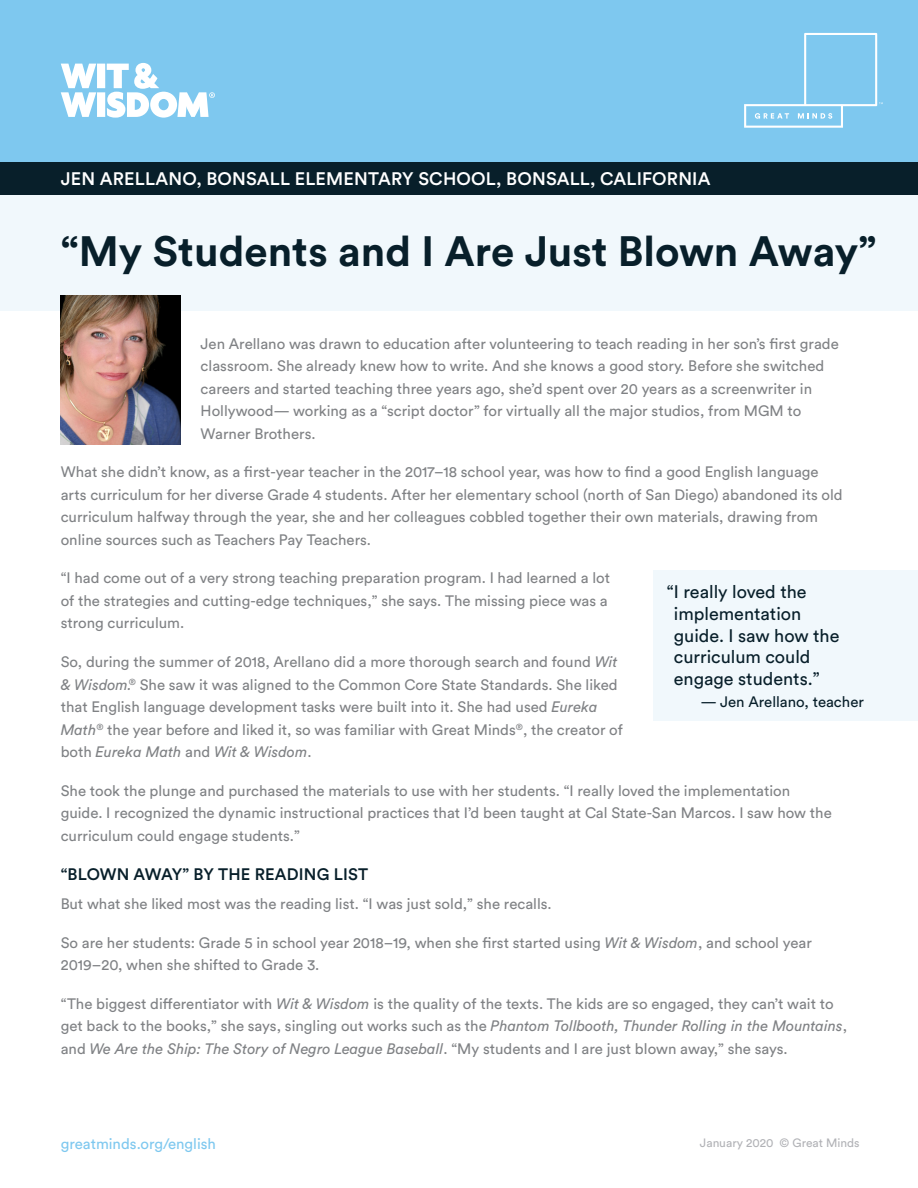
<style>
.page{position:relative;width:918px;height:1188px;background:#fff}
.page>*{position:absolute;margin:0;border:0;box-sizing:border-box;transform-origin:0 0}
.h1__LM{font:700 42px "Circular Std";color:#081f2a}
.t1{font:18px/21.6px "Circular Std";color:#081f2a}
.t2{font:500 18px "Circular Std";letter-spacing:.01em;color:#fff}
.Subhead{font:500 16.5px "Circular Std";letter-spacing:.01em;color:#081f2a}
.Text{font:15px/22.5px "Circular Std";color:#808285}
.t3{font:15px "Circular Std";color:#7ec8ef}
.t4{font:15px "Circular Std";color:#081f2a}
.t5{font:12px "Circular Std";color:#b1b2b6}
.s1{font-style:italic}
</style>
<div class="page">
<div style="left:0;top:77px;width:918px;height:234px;background:#f1f8fc"></div>
<div style="left:0;top:0;width:918px;height:162px;background:#7ec8ef"></div>
<svg style="left:61px;top:63px;width:154px;height:55px"></svg>
<svg style="left:744px;top:33px;width:139px;height:95px"></svg>
<div style="left:0;top:162px;width:918px;height:32px;background:#081f2a"></div>
<img style="left:61px;top:296px;width:119px;height:149px">
<div style="left:653px;top:570px;width:265px;height:151px;background:#f1f8fc"></div>
<p class="t2" style="left:61px;top:168px;width:651px">JEN ARELLANO, BONSALL ELEMENTARY SCHOOL, BONSALL, CALIFORNIA</p>
<p class="h1__LM" style="left:61px;top:224px;width:817px">“My Students and I Are Just Blown Away”</p>
<p class="Text" style="left:201px;top:332px;width:640px">Jen Arellano was drawn to education after volunteering to teach reading in her son’s first grade classroom. She already knew how to write. And she knows a good story. Before she switched careers and started teaching three years ago, she’d spent over 20 years as a screenwriter in Hollywood— working as a “script doctor” for virtually all the major studios, from MGM to Warner Brothers.</p>
<p class="Text" style="left:61px;top:461px;width:784px">What she didn’t know, as a first-year teacher in the 2017–18 school year, was how to find a good English language arts curriculum for her diverse Grade 4 students. After her elementary school (north of San Diego) abandoned its old curriculum halfway through the year, she and her colleagues cobbled together their own materials, drawing from online sources such as Teachers Pay Teachers.</p>
<p class="Text" style="left:61px;top:567px;width:551px">“I had come out of a very strong teaching preparation program. I had learned a lot of the strategies and cutting-edge techniques,” she says. The missing piece was a strong curriculum.</p>
<p class="Text" style="left:61px;top:650px;width:564px">So, during the summer of 2018, Arellano did a more thorough search and found <span class="s1">Wit &amp; Wisdom.</span><sup>®</sup> She saw it was aligned to the Common Core State Standards. She liked that English language development tasks were built into it. She had used <span class="s1">Eureka Math</span><sup>®</sup> the year before and liked it, so was familiar with Great Minds<sup>®</sup>, the creator of both <span class="s1">Eureka Math</span> and <span class="s1">Wit &amp; Wisdom</span>.</p>
<p class="Text" style="left:61px;top:779px;width:773px">She took the plunge and purchased the materials to use with her students. “I really loved the implementation guide. I recognized the dynamic instructional practices that I’d been taught at Cal State-San Marcos. I saw how the curriculum could engage students.”</p>
<p class="Subhead" style="left:61px;top:863px;width:309px">“BLOWN AWAY” BY THE READING LIST</p>
<p class="Text" style="left:61px;top:892px;width:493px">But what she liked most was the reading list. “I was just sold,” she recalls.</p>
<p class="Text" style="left:61px;top:931px;width:753px">So are her students: Grade 5 in school year 2018–19, when she first started using <span class="s1">Wit &amp; Wisdom</span>, and school year<br>2019–20, when she shifted to Grade 3.</p>
<p class="Text" style="left:61px;top:992px;width:788px">“The biggest differentiator with <span class="s1">Wit &amp; Wisdom</span> is the quality of the texts. The kids are so engaged, they can’t wait to get back to the books,” she says, singling out works such as the <span class="s1">Phantom Tollbooth, Thunder Rolling in the Mountains</span>, and <span class="s1">We Are the Ship: The Story of Negro League Baseball</span>. “My students and I are just blown away,” she says.</p>
<p class="t1" style="left:674px;top:581px;width:167px;text-indent:-7px">“I really loved the implementation guide. I saw how the curriculum could engage students.”</p>
<p class="t4" style="left:701px;top:693px;width:165px">— Jen Arellano, teacher</p>
<p class="t3" style="left:61px;top:1135px;width:157px">greatminds.org/english</p>
<p class="t5" style="left:700px;top:1135px;width:161px">January 2020 © Great Minds</p>
</div>
